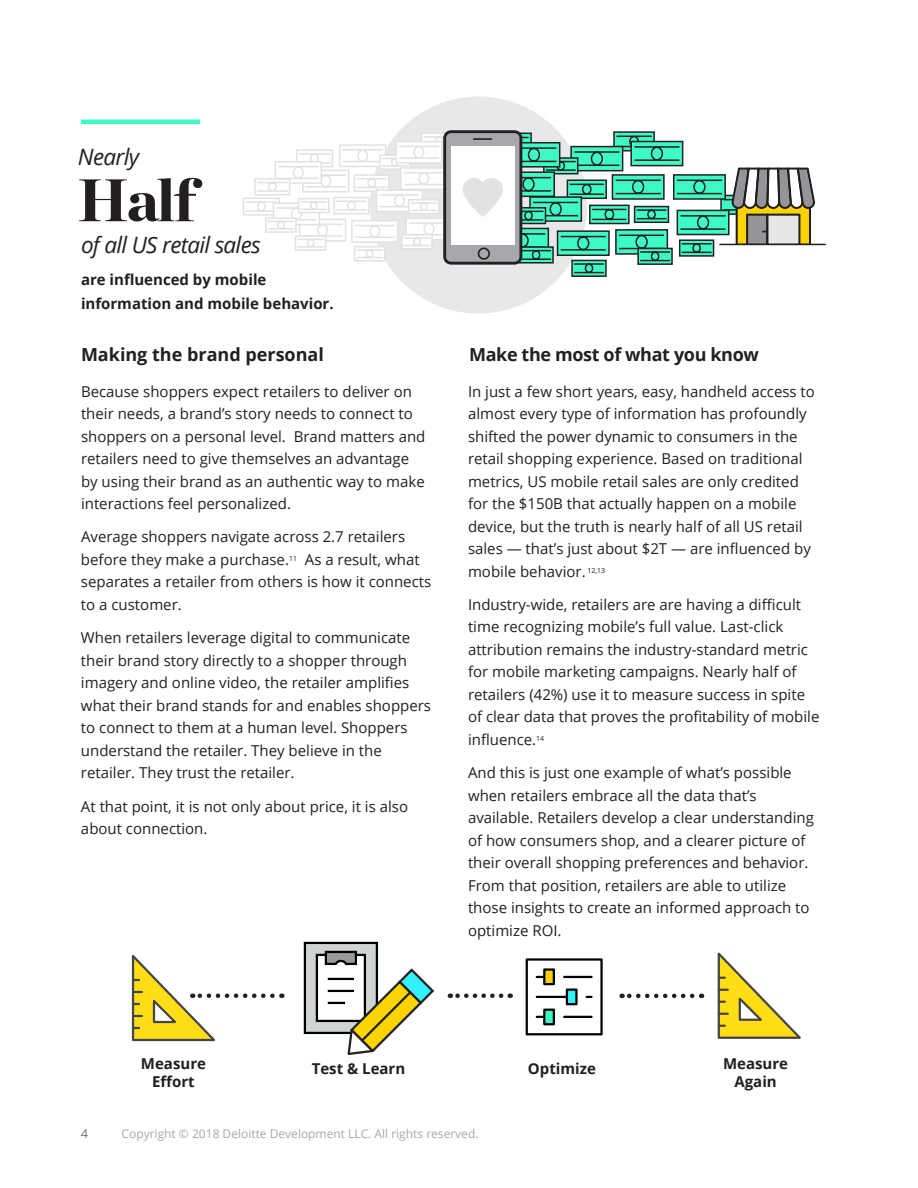
<style>
.page{position:relative;width:918px;height:1188px;background:#fff}
.page>*{position:absolute;margin:0;border:0;box-sizing:border-box;transform-origin:0 0}
.Pullquote{font:900 60px "Chronicle Display";color:#231f20}
.body_copy_blk{font:italic 22.5px "Open Sans";letter-spacing:-.03em;color:#231f20}
.Pullquote-2{font:italic 22.5px "Open Sans";letter-spacing:-.03em;color:#231f20}
.body_copy_blk-2{font:700 18px "Open Sans";letter-spacing:-.02em;color:#231f20}
.body_copy_blk-3{font:700 18px "Open Sans";color:#231f20}
.body_copy_blk-4{font:15px/22.5px "Open Sans";color:#231f20}
.body_copy_blk-5{font:700 15px/24px "Open Sans";color:#231f20}
.sub_heading{font:700 15px/18px "Open Sans";color:#231f20;text-align:center}
.t1{font:12px "Open Sans";color:#a8a8ab}
.t2{font:300 12px "Open Sans";color:#231f20}
</style>
<div class="page">
<div style="left:370px;top:97px;width:217px;height:217px;background:#e8e8eb;border-radius:50%"></div>
<svg style="left:450px;top:993px;width:51px;height:5px"></svg>
<svg style="left:622px;top:994px;width:70px;height:4px"></svg>
<svg style="left:571px;top:274px;width:36px;height:3px"></svg>
<div style="left:243px;top:198px;width:37px;height:18px;background:#e1e2e4"></div>
<hr style="left:81px;top:120px;width:119px;height:4px;background:#3efac5">
<svg style="left:244px;top:113px;width:571px;height:161px"></svg>
<div style="left:727px;top:245px;width:149px;height:39px;background:#fff"></div>
<hr style="left:720px;top:244px;width:105px;height:1px;background:#231f20">
<svg style="left:131px;top:955px;width:141px;height:87px"></svg>
<svg style="left:717px;top:952px;width:84px;height:87px"></svg>
<div style="left:304px;top:942px;width:74px;height:92px;background:#d1d4d4;border:2px solid #000"></div>
<svg style="left:315px;top:950px;width:120px;height:105px"></svg>
<svg style="left:525px;top:958px;width:78px;height:78px"></svg>
<div style="left:543px;top:1009px;width:12px;height:16px;background:#3dfac4;border:2px solid #000"></div>
<p class="Pullquote-2" style="left:78px;top:141px;width:63px">Nearly</p>
<p class="Pullquote" style="left:77px;top:151px;width:120px">Half</p>
<p class="body_copy_blk" style="left:81px;top:229px;width:181px">of all US retail sales</p>
<p class="body_copy_blk-5" style="left:81px;top:268px;width:254px">are influenced by mobile information and mobile behavior.</p>
<p class="body_copy_blk-3" style="left:81px;top:341px;width:244px">Making the brand personal</p>
<p class="body_copy_blk-4" style="left:81px;top:380px;width:346px">Because shoppers expect retailers to deliver on their needs, a brand’s story needs to connect to shoppers on a personal level. Brand matters and retailers need to give themselves an advantage by using their brand as an authentic way to make interactions feel personalized.</p>
<p class="body_copy_blk-4" style="left:81px;top:525px;width:352px">Average shoppers navigate across 2.7 retailers before they make a purchase.<sup>11</sup> As a result, what separates a retailer from others is how it connects to a customer.</p>
<p class="body_copy_blk-4" style="left:81px;top:626px;width:352px">When retailers leverage digital to communicate their brand story directly to a shopper through imagery and online video, the retailer amplifies what their brand stands for and enables shoppers to connect to them at a human level. Shoppers understand the retailer. They believe in the retailer. They trust the retailer.</p>
<p class="body_copy_blk-4" style="left:81px;top:794px;width:329px">At that point, it is not only about price, it is also about connection.</p>
<p class="body_copy_blk-2" style="left:469px;top:341px;width:291px">Make the most of what you know</p>
<p class="body_copy_blk-4" style="left:468px;top:379px;width:348px">In just a few short years, easy, handheld access to almost every type of information has profoundly shifted the power dynamic to consumers in the retail shopping experience. Based on traditional metrics, US mobile retail sales are only credited for the $150B that actually happen on a mobile device, but the truth is nearly half of all US retail sales — that’s just about $2T — are influenced by mobile behavior. <sup>12,13</sup></p>
<p class="body_copy_blk-4" style="left:468px;top:593px;width:353px">Industry-wide, retailers are are having a difficult time recognizing mobile’s full value. Last-click attribution remains the industry-standard metric for mobile marketing campaigns. Nearly half of retailers (42%) use it to measure success in spite of clear data that proves the profitability of mobile influence.<sup>14</sup></p>
<p class="body_copy_blk-4" style="left:468px;top:761px;width:347px">And this is just one example of what’s possible when retailers embrace all the data that’s available. Retailers develop a clear understanding of how consumers shop, and a clearer picture of their overall shopping preferences and behavior.<br>From that position, retailers are able to utilize those insights to create an informed approach to optimize ROI.</p>
<p class="sub_heading" style="left:141px;top:1054px;width:67px">Measure<br>Effort</p>
<p class="sub_heading" style="left:312px;top:1059px;width:95px">Test &amp; Learn</p>
<p class="sub_heading" style="left:723px;top:1054px;width:67px">Measure<br>Again</p>
<p class="sub_heading" style="left:528px;top:1059px;width:70px">Optimize</p>
<p class="t2" style="left:81px;top:1126px;width:8px">4</p>
<p class="t1" style="left:122px;top:1126px;width:359px">Copyright © 2018 Deloitte Development LLC. All rights reserved.</p>
</div>
